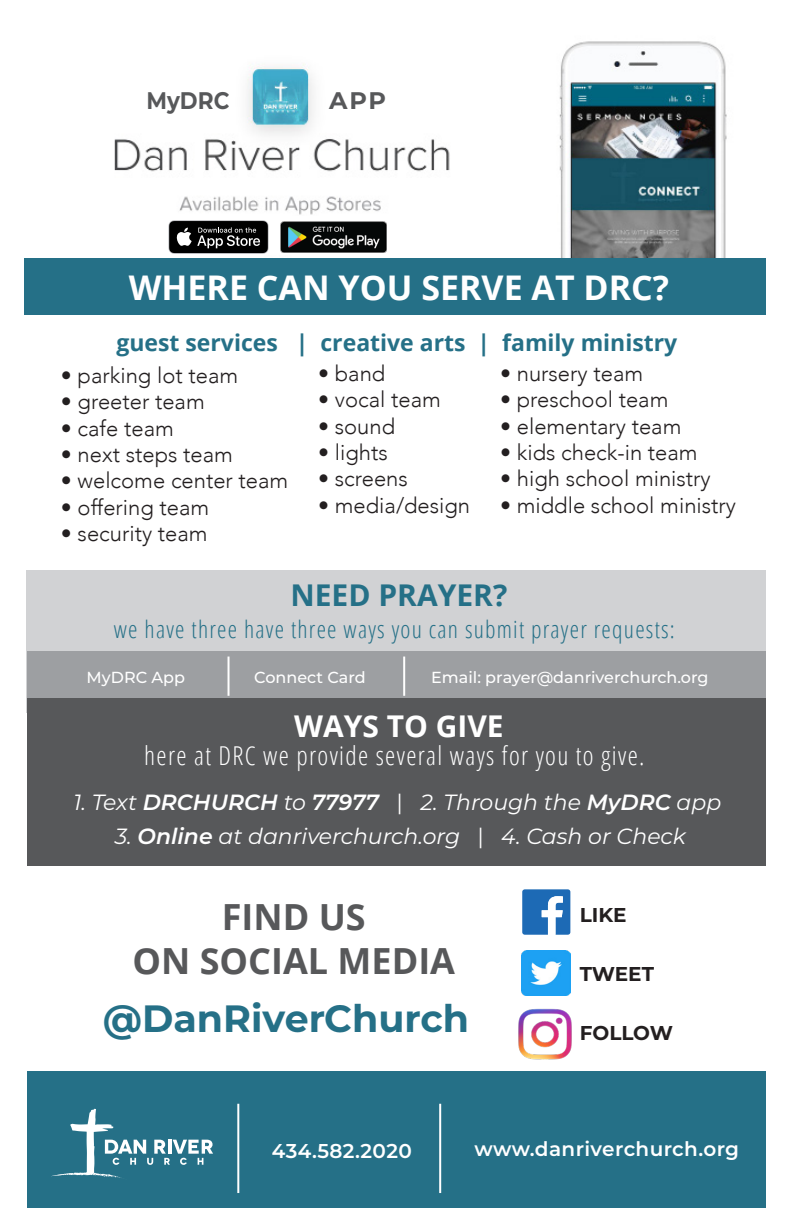
<style>
.page{position:relative;width:792px;height:1224px;background:#fff}
.page>*{position:absolute;margin:0;border:0;box-sizing:border-box;transform-origin:0 0}
.t1{font:700 38px "Montserrat";color:#257087}
.t2{font:700 36px "Open Sans";color:#57585a}
.t3{font:700 34px "Open Sans";color:#fff}
.t4{font:700 30px "Open Sans";color:#257087}
.t5{font:700 30px "Open Sans";color:#fff}
.t6{font:300 condensed 26px "Open Sans";letter-spacing:.05em;color:#fff}
.t7{font:300 condensed 24px "Open Sans";letter-spacing:.05em;color:#257087}
.t8{font:700 24px "Montserrat";color:#57585a;scale:.9 1}
.t9{font:700 24px "Montserrat";color:#57585a}
.t10{font:700 23px "Open Sans";color:#257087}
.t11{font:300 22px "Avenir";color:#231f20}
.t12{font:italic 22px "Montserrat";color:#fff}
.t13{font:600 20px "Montserrat";letter-spacing:.015em;color:#fff}
.t14{font:700 20px "Montserrat";color:#231f20}
.t15{font:500 16px "Montserrat";color:#fff}
.s1{font-weight:600}
.s2{font-style:normal}
</style>
<div class="page">
<img style="left:114px;top:41px;width:613px;height:217px">
<div style="left:25px;top:258px;width:741px;height:57px;background:#257087"></div>
<div style="left:27px;top:1071px;width:739px;height:137px;background:#257087"></div>
<svg style="left:51px;top:1109px;width:162px;height:69px"></svg>
<hr style="left:237px;top:1104px;width:2px;height:89px;background:#fff">
<hr style="left:439px;top:1104px;width:2px;height:89px;background:#fff">
<div style="left:164px;top:217px;width:221px;height:38px;background:#fff"></div>
<svg style="left:168px;top:220px;width:101px;height:34px;background:#373737"></svg>
<img style="left:280px;top:221px;width:107px;height:32px">
<div style="left:27px;top:570px;width:739px;height:143px;background:#d1d2d4"></div>
<div style="left:28px;top:652px;width:738px;height:47px;background:#9d9fa2"></div>
<hr style="left:228px;top:657px;width:2px;height:39px;background:#fff">
<hr style="left:403px;top:657px;width:2px;height:39px;background:#fff">
<div style="left:27px;top:698px;width:739px;height:167px;background:#57585a"></div>
<svg style="left:522px;top:889px;width:48px;height:46px"></svg>
<img style="left:522px;top:950px;width:48px;height:46px">
<img style="left:518px;top:1008px;width:54px;height:52px">
<p class="t8" style="left:146px;top:84px;width:94px">MyDRC</p>
<p class="t9" style="left:329px;top:83px;width:58px">APP</p>
<p class="t3" style="left:129px;top:263px;width:542px">WHERE CAN YOU SERVE AT DRC?</p>
<p class="t10" style="left:116px;top:326px;width:562px">guest services | creative arts | family ministry</p>
<p class="t11" style="left:61px;top:362px;width:179px">• parking lot team</p>
<p class="t11" style="left:61px;top:389px;width:145px">• greeter team</p>
<p class="t11" style="left:61px;top:415px;width:114px">• cafe team</p>
<p class="t11" style="left:61px;top:441px;width:173px">• next steps team</p>
<p class="t11" style="left:61px;top:468px;width:229px">• welcome center team</p>
<p class="t11" style="left:61px;top:494px;width:150px">• offering team</p>
<p class="t11" style="left:61px;top:521px;width:148px">• security team</p>
<p class="t11" style="left:318px;top:360px;width:69px">• band</p>
<p class="t11" style="left:318px;top:387px;width:124px">• vocal team</p>
<p class="t11" style="left:318px;top:413px;width:79px">• sound</p>
<p class="t11" style="left:318px;top:439px;width:71px">• lights</p>
<p class="t11" style="left:318px;top:466px;width:91px">• screens</p>
<p class="t11" style="left:318px;top:492px;width:153px">• media/design</p>
<p class="t11" style="left:500px;top:360px;width:145px">• nursery team</p>
<p class="t11" style="left:500px;top:387px;width:170px">• preschool team</p>
<p class="t11" style="left:500px;top:413px;width:183px">• elementary team</p>
<p class="t11" style="left:500px;top:439px;width:199px">• kids check-in team</p>
<p class="t11" style="left:500px;top:466px;width:212px">• high school ministry</p>
<p class="t11" style="left:500px;top:492px;width:237px">• middle school ministry</p>
<p class="t4" style="left:290px;top:574px;width:218px">NEED PRAYER?</p>
<p class="t7" style="left:114px;top:613px;width:562px">we have three have three ways you can submit prayer requests:</p>
<p class="t15" style="left:87px;top:666px;width:100px">MyDRC App</p>
<p class="t15" style="left:254px;top:666px;width:113px">Connect Card</p>
<p class="t15" style="left:431px;top:666px;width:279px">Email: prayer@danriverchurch.org</p>
<p class="t5" style="left:294px;top:705px;width:211px">WAYS TO GIVE</p>
<p class="t6" style="left:144px;top:738px;width:502px">here at DRC we provide several ways for you to give.</p>
<p class="t12" style="left:74px;top:787px;width:649px">1. Text <span class="s1">DRCHURCH</span> to <span class="s1">77977</span> <span class="s2">|</span> 2. Through the <span class="s1">MyDRC</span> app</p>
<p class="t12" style="left:115px;top:821px;width:573px">3. <span class="s1">Online</span> at danriverchurch.org <span class="s2">|</span> 4. Cash or Check</p>
<p class="t2" style="left:222px;top:892px;width:145px">FIND US</p>
<p class="t2" style="left:132px;top:935px;width:324px">ON SOCIAL MEDIA</p>
<p class="t1" style="left:103px;top:992px;width:368px">@DanRiverChurch</p>
<p class="t14" style="left:580px;top:900px;width:48px">LIKE</p>
<p class="t14" style="left:580px;top:959px;width:76px">TWEET</p>
<p class="t14" style="left:580px;top:1018px;width:95px">FOLLOW</p>
<p class="t13" style="left:272px;top:1137px;width:141px">434.582.2020</p>
<p class="t13" style="left:475px;top:1135px;width:266px">www.danriverchurch.org</p>
</div>
